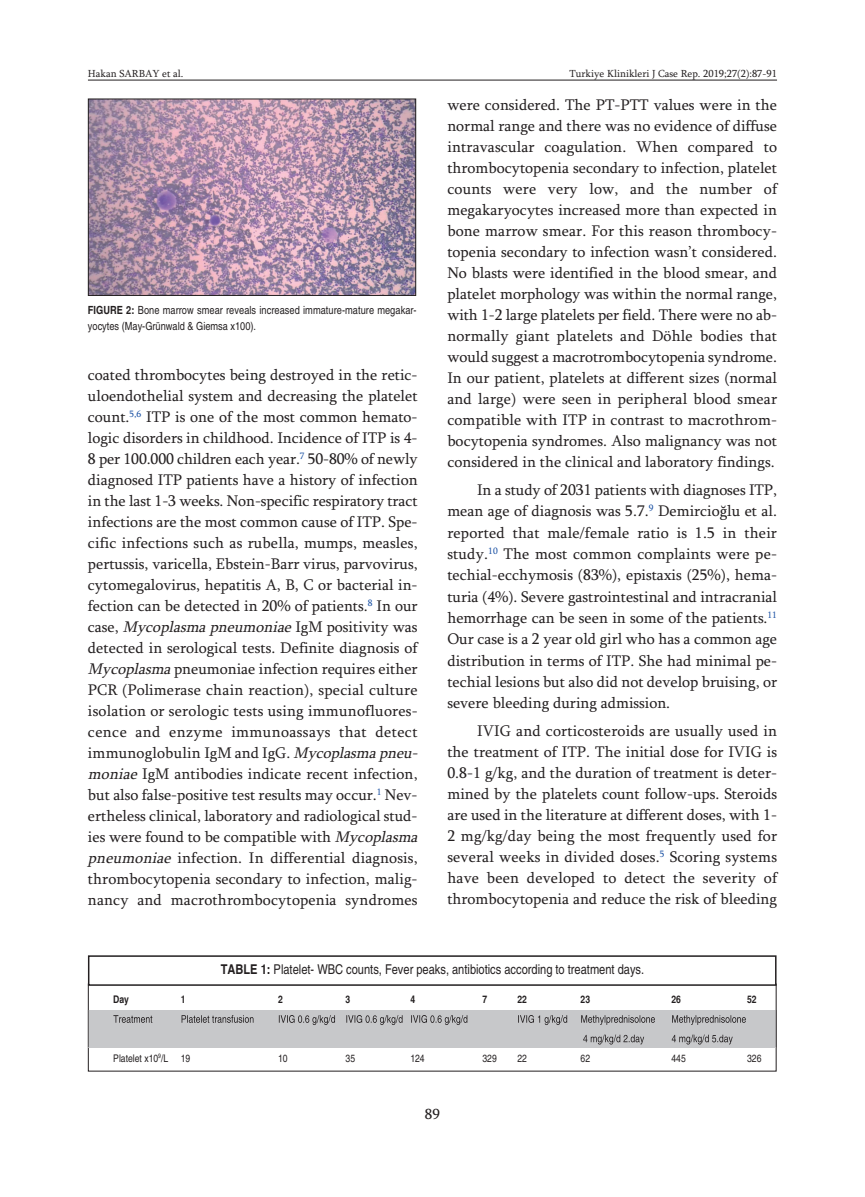
<style>
.page{position:relative;width:865px;height:1197px;background:#fff}
.page>*{position:absolute;margin:0;border:0;box-sizing:border-box;transform-origin:0 0}
.t1{font:15.75px/21px "Sylfaen";color:#231f20;text-align:justify}
.t2{font:15px "Sylfaen";color:#231f20}
.t3{font:condensed 13.5px "Helvetica";color:#231f20}
.t4{font:condensed 11.25px/16.5px "Helvetica";letter-spacing:.005em;color:#231f20}
.t5{font:10.5px "Sylfaen";color:#231f20}
.t6{font:condensed 10.5px "Helvetica";color:#231f20}
.t7{font:700 condensed 10.5px "Helvetica";color:#231f20}
.s1{font-weight:700}
.s2{font-style:italic}
</style>
<div class="page">
<hr style="left:88px;top:80px;width:689px;height:1px;background:#231f20">
<img style="left:90px;top:101px;width:324px;height:193px">
<div style="left:88px;top:99px;width:328px;height:197px;border:1px solid #231f20"></div>
<div style="left:88px;top:955px;width:688px;height:30px;border:2px solid #231f20"></div>
<div style="left:89px;top:1009px;width:686px;height:38px;background:#c7c8ca"></div>
<hr style="left:776px;top:1009px;width:1px;height:38px;background:#231f20">
<hr style="left:88px;top:1009px;width:1px;height:38px;background:#231f20">
<hr style="left:775px;top:1009px;width:1px;height:38px;background:#231f20">
<svg style="left:113px;top:1015px;width:80px;height:7px"></svg>
<svg style="left:583px;top:1034px;width:93px;height:10px"></svg>
<p class="t5" style="left:88px;top:67px;width:97px">Hakan SARBAY et al.</p>
<p class="t5" style="left:569px;top:67px;width:209px">Turkiye Klinikleri J Case Rep. 2019;27(2):87-91</p>
<p class="t4" style="left:88px;top:301px;width:330px"><span class="s1">FIGURE 2:</span> Bone marrow smear reveals increased immature-mature megakar&shy;yocytes (May-Grünwald &amp; Giemsa x100).</p>
<p class="t1" style="left:88px;top:364px;width:335px;text-align:left">coated thrombocytes being destroyed in the retic&shy;uloendothelial system and decreasing the platelet count.<sup>5,6</sup> ITP is one of the most common hemato&shy;logic disorders in childhood. Incidence of ITP is 4- 8 per 100.000 children each year.<sup>7</sup> 50-80% of newly diagnosed ITP patients have a history of infection in the last 1-3 weeks. Non-specific respiratory tract infections are the most common cause of ITP. Spe&shy;cific infections such as rubella, mumps, measles, pertussis, varicella, Ebstein-Barr virus, parvovirus, cytomegalovirus, hepatitis A, B, C or bacterial in&shy;fection can be detected in 20% of patients.<sup>8</sup> In our case, <span class="s2">Mycoplasmapneumoniae</span>IgM positivity was detected in serological tests. Definite diagnosis of <span class="s2">Mycoplasma</span>pneumoniae infection requires either PCR (Polimerase chain reaction), special culture isolation or serologic tests using immunofluores&shy;cence and enzyme immunoassays that detect immunoglobulin IgM and IgG. <span class="s2">Mycoplasmapneu&shy;moniae</span>IgM antibodies indicate recent infection, but also false-positive test results may occur.<sup>1</sup> Nev&shy;ertheless clinical, laboratory and radiological stud&shy;ies were found to be compatible with <span class="s2">Mycoplasma pneumoniae</span> infection. In differential diagnosis, thrombocytopenia secondary to infection, malig&shy;nancy and macrothrombocytopenia syndromes</p>
<p class="t1" style="left:447px;top:94px;width:331px">were considered. The PT-PTT values were in the normal range and there was no evidence of diffuse intravascular coagulation. When compared to thrombocytopenia secondary to infection, platelet counts were very low, and the number of megakaryocytes increased more than expected in bone marrow smear. For this reason thrombocy&shy;topenia secondary to infection wasn’t considered.<br>No blasts were identified in the blood smear, and platelet morphology was within the normal range, with 1-2 large platelets per field. There were no ab&shy;normally giant platelets and Döhle bodies that would suggest a macrotrombocytopenia syndrome.<br>In our patient, platelets at different sizes (normal and large) were seen in peripheral blood smear compatible with ITP in contrast to macrothrom&shy;bocytopenia syndromes. Also malignancy was not considered in the clinical and laboratory findings.</p>
<p class="t1" style="left:447px;top:479px;width:331px;text-indent:30px">In a study of 2031 patients with diagnoses ITP, mean age of diagnosis was 5.7.<sup>9</sup> Demircioğlu et al. reported that male/female ratio is 1.5 in their study.<sup>10</sup> The most common complaints were pe&shy;techial-ecchymosis (83%), epistaxis (25%), hema&shy;turia (4%). Severe gastrointestinal and intracranial hemorrhage can be seen in some of the patients.<sup>11<br></sup>Our case is a 2 year old girl who has a common age distribution in terms of ITP. She had minimal pe&shy;techial lesions but also did not develop bruising, or severe bleeding during admission.</p>
<p class="t1" style="left:447px;top:719px;width:331px;text-indent:30px">IVIG and corticosteroids are usually used in the treatment of ITP. The initial dose for IVIG is 0.8-1 g/kg, and the duration of treatment is deter&shy;mined by the platelets count follow-ups. Steroids are used in the literature at different doses, with 1- 2 mg/kg/day being the most frequently used for several weeks in divided doses.<sup>5</sup> Scoring systems have been developed to detect the severity of thrombocytopenia and reduce the risk of bleeding</p>
<p class="t3" style="left:221px;top:961px;width:425px"><span class="s1">TABLE 1:</span> Platelet- WBC counts, Fever peaks, antibiotics according to treatment days.</p>
<p class="t7" style="left:113px;top:993px;width:17px">Day</p>
<p class="t7" style="left:181px;top:993px;width:6px">1</p>
<p class="t7" style="left:278px;top:993px;width:6px">2</p>
<p class="t7" style="left:345px;top:993px;width:6px">3</p>
<p class="t7" style="left:410px;top:993px;width:6px">4</p>
<p class="t7" style="left:482px;top:993px;width:6px">7</p>
<p class="t7" style="left:517px;top:993px;width:11px">22</p>
<p class="t7" style="left:580px;top:993px;width:11px">23</p>
<p class="t7" style="left:671px;top:993px;width:11px">26</p>
<p class="t7" style="left:747px;top:993px;width:11px">52</p>
<p class="t6" style="left:113px;top:1051px;width:79px">Platelet x10<sup>9</sup>/L 19</p>
<p class="t6" style="left:278px;top:1051px;width:11px">10</p>
<p class="t6" style="left:345px;top:1051px;width:11px">35</p>
<p class="t6" style="left:410px;top:1051px;width:16px">124</p>
<p class="t6" style="left:482px;top:1051px;width:16px">329</p>
<p class="t6" style="left:517px;top:1051px;width:11px">22</p>
<p class="t6" style="left:580px;top:1051px;width:11px">62</p>
<p class="t6" style="left:671px;top:1051px;width:16px">445</p>
<p class="t6" style="left:747px;top:1051px;width:16px">326</p>
<p class="t2" style="left:425px;top:1104px;width:16px">89</p>
</div>
